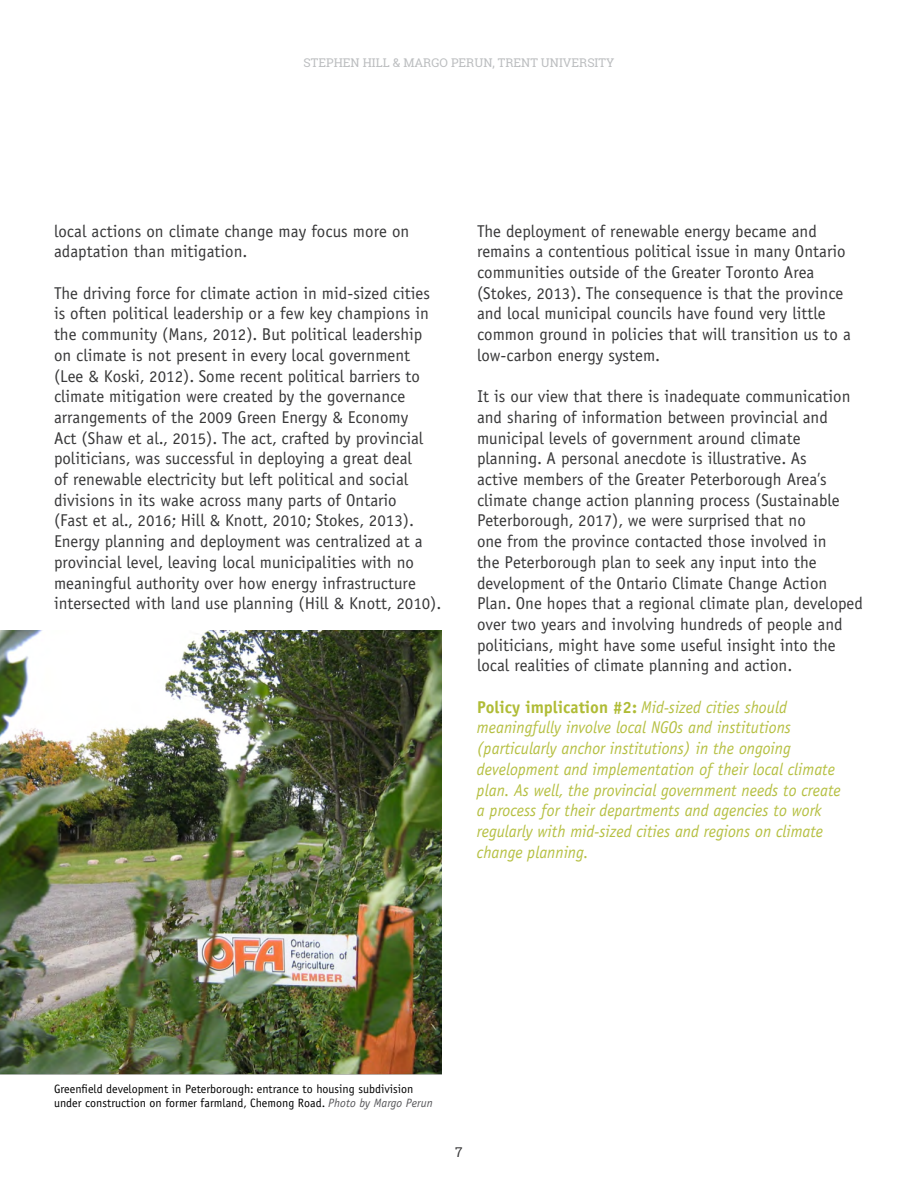
<style>
.page{position:relative;width:918px;height:1188px;background:#fff}
.page>*{position:absolute;margin:0;border:0;box-sizing:border-box;transform-origin:0 0}
.t1{font:16.95px/20.7px "Evergreen";color:#383839}
.t2{font:italic 16.95px/20.7px "Evergreen";color:#b6c043}
.t3{font:13.5px "Roboto Slab";color:#383839}
.t4{font:12px/14.4px "Evergreen";color:#000}
.t5{font:12px "Roboto Slab";color:#bcbec0}
.s1{font-weight:700;font-style:normal;color:#b0bc36}
.s2{font-style:italic;color:#58585b}
</style>
<div class="page">
<img style="left:0;top:630px;width:441px;height:445px">
<p class="t5" style="left:304px;top:54px;width:312px">STEPHEN HILL &amp; MARGO PERUN, TRENT UNIVERSITY</p>
<p class="t1" style="left:54px;top:221px;width:357px">local actions on climate change may focus more on adaptation than mitigation.</p>
<p class="t1" style="left:54px;top:283px;width:388px">The driving force for climate action in mid-sized cities is often political leadership or a few key champions in the community (Mans, 2012). But political leadership on climate is not present in every local government (Lee &amp; Koski, 2012). Some recent political barriers to climate mitigation were created by the governance arrangements of the 2009 Green Energy &amp; Economy<br>Act (Shaw et al., 2015). The act, crafted by provincial politicians, was successful in deploying a great deal<br>of renewable electricity but left political and social divisions in its wake across many parts of Ontario<br>(Fast et al., 2016; Hill &amp; Knott, 2010; Stokes, 2013).<br>Energy planning and deployment was centralized at a provincial level, leaving local municipalities with no meaningful authority over how energy infrastructure intersected with land use planning (Hill &amp; Knott, 2010).</p>
<p class="t1" style="left:477px;top:221px;width:375px">The deployment of renewable energy became and remains a contentious political issue in many Ontario communities outside of the Greater Toronto Area (Stokes, 2013). The consequence is that the province and local municipal councils have found very little common ground in policies that will transition us to a low-carbon energy system.</p>
<p class="t1" style="left:477px;top:386px;width:387px">It is our view that there is inadequate communication and sharing of information between provincial and municipal levels of government around climate planning. A personal anecdote is illustrative. As<br>active members of the Greater Peterborough Area’s climate change action planning process (Sustainable Peterborough, 2017), we were surprised that no<br>one from the province contacted those involved in<br>the Peterborough plan to seek any input into the development of the Ontario Climate Change Action Plan. One hopes that a regional climate plan, developed over two years and involving hundreds of people and politicians, might have some useful insight into the local realities of climate planning and action.</p>
<p class="t2" style="left:477px;top:697px;width:365px"><span class="s1">Policy implication #2:</span> Mid-sized cities should meaningfully involve local NGOs and institutions (particularly anchor institutions) in the ongoing development and implementation of their local climate plan. As well, the provincial government needs to create a process for their departments and agencies to work regularly with mid-sized cities and regions on climate change planning.</p>
<p class="t4" style="left:54px;top:1081px;width:380px">Greenfield development in Peterborough: entrance to housing subdivision under construction on former farmland, Chemong Road. <span class="s2">Photo by Margo Perun</span></p>
<p class="t3" style="left:455px;top:1142px;width:9px">7</p>
</div>
